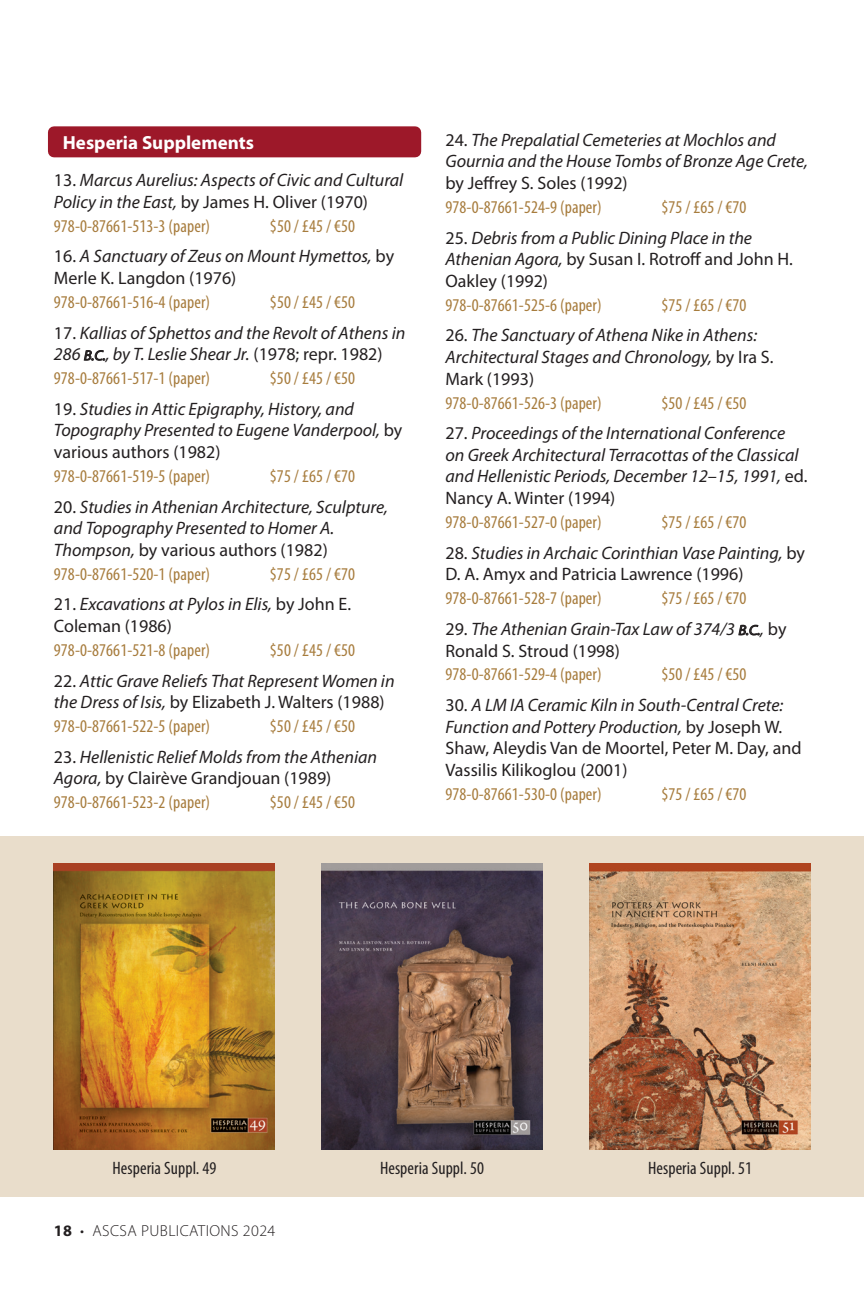
<style>
.page{position:relative;width:864px;height:1296px;background:#fff}
.page>*{position:absolute;margin:0;border:0;box-sizing:border-box;transform-origin:0 0}
.t1{font:700 19px "Myriad Pro";color:#fff}
.t2{font:italic 18px/21.6px "Myriad Pro";color:#231f20}
.t3{font:condensed 18px "Myriad Pro";letter-spacing:.005em;color:#a77c3d}
.t4{font:18px/21.6px "Myriad Pro";color:#231f20}
.t5{font:condensed 18px "Myriad Pro";letter-spacing:.005em;color:#231f20}
.t6{font:300 16px "Myriad Pro";letter-spacing:.025em;color:#231f20}
.s1{font-style:normal}
.s2{font-size:14.2px}
.s3{font-style:italic}
.s4{font-weight:700}
</style>
<div class="page">
<div style="left:48px;top:126px;width:373px;height:31px;background:#9d1829"></div>
<div style="left:0;top:836px;width:864px;height:360px;background:#e9ddcb"></div>
<img style="left:53px;top:863px;width:222px;height:287px">
<img style="left:321px;top:863px;width:222px;height:287px">
<img style="left:589px;top:863px;width:222px;height:287px">
<p class="t1" style="left:63px;top:130px;width:192px">Hesperia Supplements</p>
<p class="t2" style="left:54px;top:169px;width:351px"><span class="s1">13.</span> Marcus Aurelius: Aspects of Civic and Cultural<br>Policy in the East, <span class="s1">by James H. Oliver (1970)</span></p>
<p class="t3" style="left:54px;top:215px;width:158px">978-0-87661-513-3 (paper)</p>
<p class="t3" style="left:270px;top:215px;width:87px">$50 / £45 / €50</p>
<p class="t2" style="left:54px;top:245px;width:342px"><span class="s1">16.</span> A Sanctuary of Zeus on Mount Hymettos, <span class="s1">by<br>Merle K. Langdon (1976)</span></p>
<p class="t3" style="left:54px;top:291px;width:158px">978-0-87661-516-4 (paper)</p>
<p class="t3" style="left:270px;top:291px;width:87px">$50 / £45 / €50</p>
<p class="t2" style="left:54px;top:321px;width:353px"><span class="s1">17.</span> Kallias of Sphettos and the Revolt of Athens in<br>286 <span class="s2">B.C.</span>, by T. Leslie Shear Jr. <span class="s1">(1978; repr. 1982)</span></p>
<p class="t3" style="left:54px;top:367px;width:158px">978-0-87661-517-1 (paper)</p>
<p class="t3" style="left:270px;top:367px;width:87px">$50 / £45 / €50</p>
<p class="t2" style="left:54px;top:398px;width:350px"><span class="s1">19.</span> Studies in Attic Epigraphy, History, and<br>Topography Presented to Eugene Vanderpool, <span class="s1">by various authors (1982)</span></p>
<p class="t3" style="left:54px;top:465px;width:158px">978-0-87661-519-5 (paper)</p>
<p class="t3" style="left:270px;top:465px;width:87px">$75 / £65 / €70</p>
<p class="t2" style="left:54px;top:495px;width:335px"><span class="s1">20.</span> Studies in Athenian Architecture, Sculpture, and Topography Presented to Homer A.<br>Thompson, <span class="s1">by various authors (1982)</span></p>
<p class="t3" style="left:54px;top:563px;width:158px">978-0-87661-520-1 (paper)</p>
<p class="t3" style="left:270px;top:563px;width:87px">$75 / £65 / €70</p>
<p class="t2" style="left:54px;top:593px;width:299px"><span class="s1">21.</span> Excavations at Pylos in Elis, <span class="s1">by John E.<br>Coleman (1986)</span></p>
<p class="t3" style="left:54px;top:639px;width:158px">978-0-87661-521-8 (paper)</p>
<p class="t3" style="left:270px;top:639px;width:87px">$50 / £45 / €50</p>
<p class="t2" style="left:54px;top:669px;width:342px"><span class="s1">22.</span> Attic Grave Reliefs That Represent Women in the Dress of Isis, <span class="s1">by Elizabeth J. Walters (1988)</span></p>
<p class="t3" style="left:54px;top:715px;width:158px">978-0-87661-522-5 (paper)</p>
<p class="t3" style="left:270px;top:715px;width:87px">$50 / £45 / €50</p>
<p class="t2" style="left:54px;top:746px;width:325px"><span class="s1">23.</span> Hellenistic Relief Molds from the Athenian<br>Agora, <span class="s1">by Clairève Grandjouan (1989)</span></p>
<p class="t3" style="left:54px;top:792px;width:158px">978-0-87661-523-2 (paper)</p>
<p class="t3" style="left:270px;top:792px;width:87px">$50 / £45 / €50</p>
<p class="t2" style="left:445px;top:129px;width:364px"><span class="s1">24.</span> The Prepalatial Cemeteries at Mochlos and<br>Gournia and the House Tombs of Bronze Age Crete,</p>
<p class="t4" style="left:445px;top:172px;width:184px">by Jeffrey S. Soles (1992)</p>
<p class="t3" style="left:445px;top:196px;width:158px">978-0-87661-524-9 (paper)</p>
<p class="t3" style="left:661px;top:196px;width:87px">$75 / £65 / €70</p>
<p class="t2" style="left:445px;top:226px;width:349px"><span class="s1">25.</span> Debris from a Public Dining Place in the<br>Athenian Agora, <span class="s1">by Susan I. Rotroff and John H.<br>Oakley (1992)</span></p>
<p class="t3" style="left:445px;top:294px;width:158px">978-0-87661-525-6 (paper)</p>
<p class="t3" style="left:661px;top:294px;width:87px">$75 / £65 / €70</p>
<p class="t2" style="left:445px;top:324px;width:330px"><span class="s1">26.</span> The Sanctuary of Athena Nike in Athens:<br>Architectural Stages and Chronology, <span class="s1">by Ira S.<br>Mark (1993)</span></p>
<p class="t3" style="left:445px;top:392px;width:158px">978-0-87661-526-3 (paper)</p>
<p class="t3" style="left:661px;top:392px;width:87px">$50 / £45 / €50</p>
<p class="t2" style="left:445px;top:422px;width:364px"><span class="s1">27.</span> Proceedings of the International Conference on Greek Architectural Terracottas of the Classical and Hellenistic Periods, December 12–15, 1991, <span class="s1">ed.<br>Nancy A. Winter (1994)</span></p>
<p class="t3" style="left:445px;top:511px;width:158px">978-0-87661-527-0 (paper)</p>
<p class="t3" style="left:661px;top:511px;width:87px">$75 / £65 / €70</p>
<p class="t2" style="left:445px;top:541px;width:361px"><span class="s1">28.</span> Studies in Archaic Corinthian Vase Painting, <span class="s1">by<br>D. A. Amyx and Patricia Lawrence (1996)</span></p>
<p class="t3" style="left:445px;top:587px;width:158px">978-0-87661-528-7 (paper)</p>
<p class="t3" style="left:661px;top:587px;width:87px">$75 / £65 / €70</p>
<p class="t2" style="left:445px;top:618px;width:342px"><span class="s1">29.</span> The Athenian Grain-Tax Law of 374/3 <span class="s2">B.C.</span>, <span class="s1">by<br>Ronald S. Stroud (1998)</span></p>
<p class="t3" style="left:445px;top:664px;width:158px">978-0-87661-529-4 (paper)</p>
<p class="t3" style="left:661px;top:664px;width:87px">$50 / £45 / €50</p>
<p class="t4" style="left:445px;top:694px;width:358px">30. <span class="s3">A LM IA Ceramic Kiln in South-Central Crete:<br>Function and Pottery Production,</span> by Joseph W.<br>Shaw, Aleydis Van de Moortel, Peter M. Day, and Vassilis Kilikoglou (2001)</p>
<p class="t3" style="left:445px;top:783px;width:158px">978-0-87661-530-0 (paper)</p>
<p class="t3" style="left:661px;top:783px;width:87px">$75 / £65 / €70</p>
<p class="t5" style="left:113px;top:1157px;width:105px">Hesperia Suppl. 49</p>
<p class="t5" style="left:380px;top:1157px;width:105px">Hesperia Suppl. 50</p>
<p class="t5" style="left:648px;top:1157px;width:105px">Hesperia Suppl. 51</p>
<p class="t6" style="left:54px;top:1221px;width:223px"><span class="s4">18</span> • ASCSA PUBLICATIONS 2024</p>
</div>
